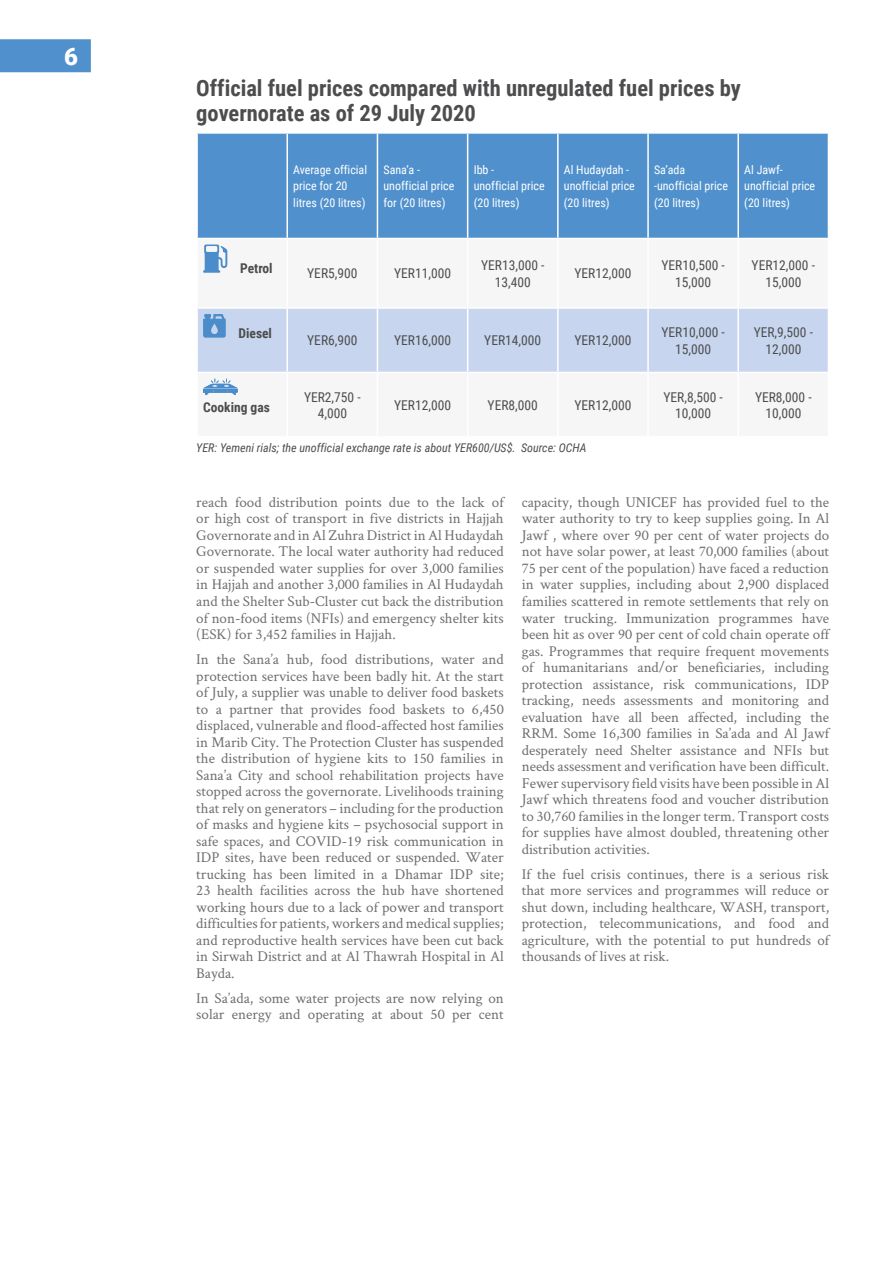
<style>
.page{position:relative;width:893px;height:1263px;background:#fff}
.page>*{position:absolute;margin:0;border:0;box-sizing:border-box;transform-origin:0 0}
.t1{font:900 24px "Roboto";color:#fff}
.t2{font:700 22.5px/25.5px "Roboto Condensed";color:#4d4d4f}
.t3{font:15px/16.5px "Crimson Text";color:#6d6e71;text-align:justify}
.t4{font:13.5px/16.5px "Roboto Condensed";color:#4d4d4f;text-align:center}
.t5{font:700 13.5px "Roboto Condensed";color:#4d4d4f}
.t6{font:12px/16.5px "Roboto Condensed";color:#fff}
.t7{font:italic 12px "Roboto Condensed";color:#4d4d4f}
</style>
<div class="page">
<div style="left:0;top:39px;width:91px;height:33px;background:#5091cd"></div>
<div style="left:198px;top:134px;width:630px;height:104px;background:#5091cd"></div>
<hr style="left:286px;top:134px;width:2px;height:104px;background:#fff">
<hr style="left:377px;top:134px;width:1px;height:104px;background:#fff">
<hr style="left:467px;top:134px;width:1px;height:104px;background:#fff">
<hr style="left:557px;top:134px;width:2px;height:104px;background:#fff">
<hr style="left:647px;top:134px;width:2px;height:104px;background:#fff">
<hr style="left:737px;top:134px;width:2px;height:104px;background:#fff">
<svg style="left:203px;top:244px;width:24px;height:29px"></svg>
<div style="left:197px;top:308px;width:631px;height:64px;background:#c7d6ee"></div>
<svg style="left:203px;top:378px;width:35px;height:17px"></svg>
<h1 class="t1" style="left:64px;top:39px;width:15px">6</h1>
<h2 class="t2" style="left:196px;top:74px;width:546px">Official fuel prices compared with unregulated fuel prices by governorate as of 29 July 2020</h2>
<p class="t5" style="left:240px;top:258px;width:34px">Petrol</p>
<p class="t5" style="left:239px;top:323px;width:35px">Diesel</p>
<p class="t6" style="left:293px;top:161px;width:75px">Average official price for 20 litres (20 litres)</p>
<p class="t6" style="left:383px;top:161px;width:72px">Sana’a - unofficial price for (20 litres)</p>
<p class="t6" style="left:474px;top:161px;width:72px">Ibb -<br>unofficial price (20 litres)</p>
<p class="t6" style="left:564px;top:161px;width:72px">Al Hudaydah - unofficial price (20 litres)</p>
<p class="t6" style="left:654px;top:161px;width:75px">Sa’ada -unofficial price (20 litres)</p>
<p class="t6" style="left:744px;top:161px;width:72px">Al Jawf&shy;unofficial price (20 litres)</p>
<p class="t4" style="left:307px;top:265px;width:52px">YER5,900</p>
<p class="t4" style="left:394px;top:265px;width:58px">YER11,000</p>
<p class="t4" style="left:481px;top:256px;width:65px">YER13,000 -<br>13,400</p>
<p class="t4" style="left:574px;top:265px;width:58px">YER12,000</p>
<p class="t4" style="left:661px;top:256px;width:65px">YER10,500 -<br>15,000</p>
<p class="t4" style="left:752px;top:256px;width:65px">YER12,000 -<br>15,000</p>
<p class="t4" style="left:307px;top:332px;width:52px">YER6,900</p>
<p class="t4" style="left:394px;top:332px;width:58px">YER16,000</p>
<p class="t4" style="left:484px;top:332px;width:58px">YER14,000</p>
<p class="t4" style="left:574px;top:332px;width:58px">YER12,000</p>
<p class="t4" style="left:661px;top:323px;width:65px">YER10,000 -<br>15,000</p>
<p class="t4" style="left:754px;top:323px;width:61px">YER,9,500 -<br>12,000</p>
<p class="t5" style="left:203px;top:397px;width:68px">Cooking gas</p>
<p class="t4" style="left:304px;top:388px;width:58px">YER2,750 -<br>4,000</p>
<p class="t4" style="left:394px;top:396px;width:58px">YER12,000</p>
<p class="t4" style="left:488px;top:396px;width:52px">YER8,000</p>
<p class="t4" style="left:574px;top:396px;width:58px">YER12,000</p>
<p class="t4" style="left:663px;top:388px;width:61px">YER,8,500 -<br>10,000</p>
<p class="t4" style="left:755px;top:388px;width:58px">YER8,000 -<br>10,000</p>
<p class="t7" style="left:196px;top:439px;width:392px">YER: Yemeni rials; the unofficial exchange rate is about YER600/US$. Source: OCHA</p>
<p class="t3" style="left:196px;top:493px;width:309px">reach food distribution points due to the lack of or high cost of transport in five districts in Hajjah Governorate and in Al Zuhra District in Al Hudaydah Governorate. The local water authority had reduced or suspended water supplies for over 3,000 families in Hajjah and another 3,000 families in Al Hudaydah and the Shelter Sub-Cluster cut back the distribution of non-food items (NFIs) and emergency shelter kits (ESK) for 3,452 families in Hajjah.</p>
<p class="t3" style="left:196px;top:650px;width:309px">In the Sana’a hub, food distributions, water and protection services have been badly hit. At the start of July, a supplier was unable to deliver food baskets to a partner that provides food baskets to 6,450 displaced, vulnerable and flood-affected host families in Marib City. The Protection Cluster has suspended the distribution of hygiene kits to 150 families in Sana’a City and school rehabilitation projects have stopped across the governorate. Livelihoods training that rely on generators – including for the production of masks and hygiene kits – psychosocial support in safe spaces, and COVID-19 risk communication in IDP sites, have been reduced or suspended. Water trucking has been limited in a Dhamar IDP site; 23 health facilities across the hub have shortened working hours due to a lack of power and transport difficulties for patients, workers and medical supplies; and reproductive health services have been cut back in Sirwah District and at Al Thawrah Hospital in Al Bayda.</p>
<p class="t3" style="left:196px;top:989px;width:309px">In Sa’ada, some water projects are now relying on solar energy and operating at about 50 per cent</p>
<p class="t3" style="left:522px;top:493px;width:309px">capacity, though UNICEF has provided fuel to the water authority to try to keep supplies going. In Al Jawf , where over 90 per cent of water projects do not have solar power, at least 70,000 families (about 75 per cent of the population) have faced a reduction in water supplies, including about 2,900 displaced families scattered in remote settlements that rely on water trucking. Immunization programmes have been hit as over 90 per cent of cold chain operate off gas. Programmes that require frequent movements of humanitarians and/or beneficiaries, including protection assistance, risk communications, IDP tracking, needs assessments and monitoring and evaluation have all been affected, including the RRM. Some 16,300 families in Sa’ada and Al Jawf desperately need Shelter assistance and NFIs but needs assessment and verification have been difficult.<br>Fewer supervisory field visits have been possible in Al Jawf which threatens food and voucher distribution to 30,760 families in the longer term. Transport costs for supplies have almost doubled, threatening other distribution activities.</p>
<p class="t3" style="left:522px;top:865px;width:309px">If the fuel crisis continues, there is a serious risk that more services and programmes will reduce or shut down, including healthcare, WASH, transport, protection, telecommunications, and food and agriculture, with the potential to put hundreds of thousands of lives at risk.</p>
</div>
